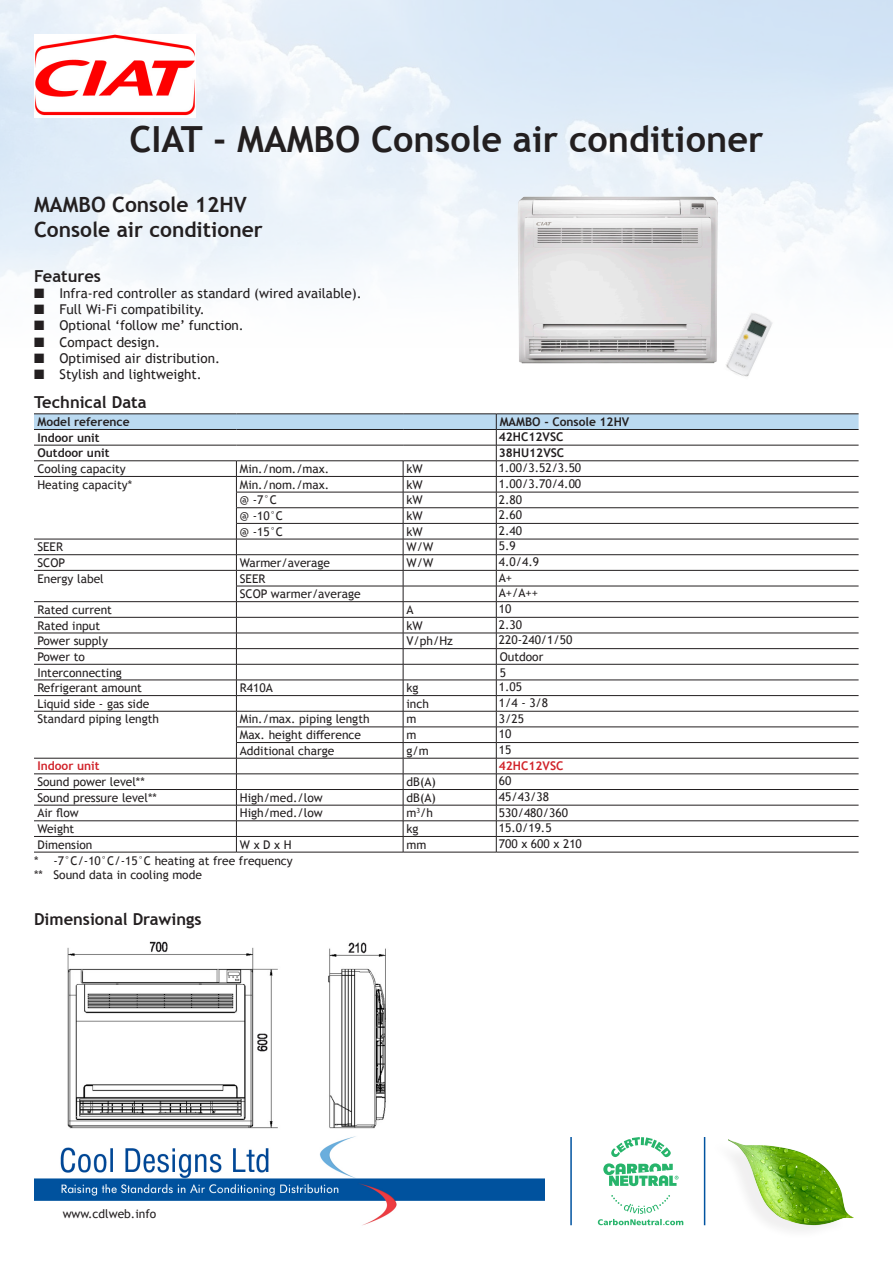
<style>
.page{position:relative;width:893px;height:1263px;background:#fff}
.page>*{position:absolute;margin:0;border:0;box-sizing:border-box;transform-origin:0 0}
.t1{font:700 36px "Trebuchet MS";color:#231f20}
.Unit_name_heading{font:700 21px "Trebuchet MS";color:#231f20}
.Section_heading{font:700 16.5px "Trebuchet MS";color:#231f20}
.Features_text{font:13.5px "Trebuchet MS";color:#231f20}
.Table_text{font:12px "Trebuchet MS";color:#231f20}
.Table_notes{font:12px "Trebuchet MS";color:#231f20}
.Table_headings{font:700 12px "Trebuchet MS";color:#231f20}
.Table_heading{font:700 12px "Trebuchet MS";color:#231f20}
.Table_red_heading{font:700 12px "Trebuchet MS";color:#d1232a}
.Table_text-2{font:700 12px "Trebuchet MS";color:#231f20}
</style>
<div class="page">
<img style="left:34px;top:1136px;width:510px;height:90px">
<svg style="left:603px;top:1137px;width:75px;height:49px"></svg>
<svg style="left:598px;top:1195px;width:85px;height:30px"></svg>
<hr style="left:570px;top:1137px;width:2px;height:88px;background:#0153a0">
<hr style="left:704px;top:1137px;width:1px;height:88px;background:#0153a0">
<img style="left:729px;top:1139px;width:125px;height:90px">
<img style="left:34px;top:34px;width:161px;height:83px">
<svg style="left:34px;top:414px;width:825px;height:438px"></svg>
<hr style="left:34px;top:852px;width:202px;height:1px;background:#231f20">
<hr style="left:236px;top:852px;width:167px;height:1px;background:#231f20">
<hr style="left:403px;top:852px;width:93px;height:1px;background:#231f20">
<hr style="left:496px;top:852px;width:363px;height:1px;background:#231f20">
<img style="left:724px;top:310px;width:50px;height:67px">
<img style="left:518px;top:196px;width:199px;height:168px">
<img style="left:67px;top:941px;width:319px;height:188px">
<h1 class="t1" style="left:129px;top:117px;width:635px">CIAT - MAMBO Console air conditioner</h1>
<p class="Unit_name_heading" style="left:34px;top:191px;width:214px">MAMBO Console 12HV</p>
<p class="Unit_name_heading" style="left:34px;top:216px;width:230px">Console air conditioner</p>
<p class="Section_heading" style="left:34px;top:266px;width:69px">Features</p>
<p class="Features_text" style="left:34px;top:285px;width:329px">■ Infra-red controller as standard (wired available).</p>
<p class="Features_text" style="left:34px;top:301px;width:172px">■ Full Wi-Fi compatibility.</p>
<p class="Features_text" style="left:34px;top:317px;width:211px">■ Optional ‘follow me’ function.</p>
<p class="Features_text" style="left:34px;top:333px;width:128px">■ Compact design.</p>
<p class="Features_text" style="left:34px;top:350px;width:187px">■ Optimised air distribution.</p>
<p class="Features_text" style="left:34px;top:366px;width:169px">■ Stylish and lightweight.</p>
<p class="Section_heading" style="left:34px;top:391px;width:114px">Technical Data</p>
<p class="Table_headings" style="left:37px;top:414px;width:94px">Model reference</p>
<p class="Table_headings" style="left:500px;top:414px;width:131px">MAMBO - Console 12HV</p>
<p class="Table_heading" style="left:37px;top:430px;width:64px">Indoor unit</p>
<p class="Table_text-2" style="left:499px;top:429px;width:66px">42HC12VSC</p>
<p class="Table_heading" style="left:37px;top:446px;width:74px">Outdoor unit</p>
<p class="Table_text-2" style="left:499px;top:445px;width:67px">38HU12VSC</p>
<p class="Table_text" style="left:37px;top:461px;width:90px">Cooling capacity</p>
<p class="Table_text" style="left:240px;top:461px;width:91px">Min./nom./max.</p>
<p class="Table_text" style="left:406px;top:461px;width:18px">kW</p>
<p class="Table_text" style="left:499px;top:460px;width:84px">1.00/3.52/3.50</p>
<p class="Table_text" style="left:37px;top:477px;width:96px">Heating capacity*</p>
<p class="Table_text" style="left:240px;top:477px;width:91px">Min./nom./max.</p>
<p class="Table_text" style="left:406px;top:477px;width:18px">kW</p>
<p class="Table_text" style="left:499px;top:476px;width:84px">1.00/3.70/4.00</p>
<p class="Table_text" style="left:240px;top:492px;width:39px">@ -7°C</p>
<p class="Table_text" style="left:406px;top:492px;width:18px">kW</p>
<p class="Table_text" style="left:499px;top:492px;width:25px">2.80</p>
<p class="Table_text" style="left:240px;top:508px;width:45px">@ -10°C</p>
<p class="Table_text" style="left:406px;top:508px;width:18px">kW</p>
<p class="Table_text" style="left:499px;top:507px;width:25px">2.60</p>
<p class="Table_text" style="left:240px;top:524px;width:45px">@ -15°C</p>
<p class="Table_text" style="left:406px;top:524px;width:18px">kW</p>
<p class="Table_text" style="left:499px;top:523px;width:25px">2.40</p>
<p class="Table_text" style="left:37px;top:539px;width:27px">SEER</p>
<p class="Table_text" style="left:406px;top:539px;width:28px">W/W</p>
<p class="Table_text" style="left:499px;top:539px;width:18px">5.9</p>
<p class="Table_text" style="left:37px;top:555px;width:29px">SCOP</p>
<p class="Table_text" style="left:240px;top:555px;width:92px">Warmer/average</p>
<p class="Table_text" style="left:406px;top:555px;width:28px">W/W</p>
<p class="Table_text" style="left:499px;top:554px;width:42px">4.0/4.9</p>
<p class="Table_text" style="left:37px;top:571px;width:68px">Energy label</p>
<p class="Table_text" style="left:240px;top:571px;width:27px">SEER</p>
<p class="Table_text" style="left:499px;top:570px;width:15px">A+</p>
<p class="Table_text" style="left:240px;top:586px;width:122px">SCOP warmer/average</p>
<p class="Table_text" style="left:499px;top:586px;width:41px">A+/A++</p>
<p class="Table_text" style="left:37px;top:602px;width:76px">Rated current</p>
<p class="Table_text" style="left:406px;top:602px;width:9px">A</p>
<p class="Table_text" style="left:499px;top:601px;width:14px">10</p>
<p class="Table_text" style="left:37px;top:618px;width:64px">Rated input</p>
<p class="Table_text" style="left:406px;top:618px;width:18px">kW</p>
<p class="Table_text" style="left:499px;top:617px;width:25px">2.30</p>
<p class="Table_text" style="left:37px;top:633px;width:72px">Power supply</p>
<p class="Table_text" style="left:406px;top:633px;width:48px">V/ph/Hz</p>
<p class="Table_text" style="left:499px;top:632px;width:75px">220-240/1/50</p>
<p class="Table_text" style="left:37px;top:649px;width:49px">Power to</p>
<p class="Table_text" style="left:500px;top:649px;width:45px">Outdoor</p>
<p class="Table_text" style="left:37px;top:665px;width:86px">Interconnecting</p>
<p class="Table_text" style="left:500px;top:665px;width:8px">5</p>
<p class="Table_text" style="left:37px;top:680px;width:106px">Refrigerant amount</p>
<p class="Table_text" style="left:240px;top:680px;width:34px">R410A</p>
<p class="Table_text" style="left:406px;top:680px;width:14px">kg</p>
<p class="Table_text" style="left:499px;top:679px;width:25px">1.05</p>
<p class="Table_text" style="left:37px;top:696px;width:113px">Liquid side - gas side</p>
<p class="Table_text" style="left:406px;top:696px;width:24px">inch</p>
<p class="Table_text" style="left:499px;top:695px;width:51px">1/4 - 3/8</p>
<p class="Table_text" style="left:37px;top:712px;width:123px">Standard piping length</p>
<p class="Table_text" style="left:240px;top:712px;width:131px">Min./max. piping length</p>
<p class="Table_text" style="left:406px;top:712px;width:11px">m</p>
<p class="Table_text" style="left:499px;top:711px;width:27px">3/25</p>
<p class="Table_text" style="left:240px;top:727px;width:123px">Max. height difference</p>
<p class="Table_text" style="left:406px;top:727px;width:11px">m</p>
<p class="Table_text" style="left:499px;top:726px;width:14px">10</p>
<p class="Table_text" style="left:240px;top:743px;width:96px">Additional charge</p>
<p class="Table_text" style="left:406px;top:743px;width:24px">g/m</p>
<p class="Table_text" style="left:499px;top:742px;width:14px">15</p>
<p class="Table_red_heading" style="left:37px;top:759px;width:64px">Indoor unit</p>
<p class="Table_red_heading" style="left:499px;top:758px;width:66px">42HC12VSC</p>
<p class="Table_text" style="left:37px;top:774px;width:109px">Sound power level**</p>
<p class="Table_text" style="left:406px;top:774px;width:31px">dB(A)</p>
<p class="Table_text" style="left:499px;top:773px;width:14px">60</p>
<p class="Table_text" style="left:37px;top:790px;width:121px">Sound pressure level**</p>
<p class="Table_text" style="left:240px;top:790px;width:84px">High/med./low</p>
<p class="Table_text" style="left:406px;top:790px;width:31px">dB(A)</p>
<p class="Table_text" style="left:499px;top:789px;width:52px">45/43/38</p>
<p class="Table_text" style="left:37px;top:805px;width:43px">Air flow</p>
<p class="Table_text" style="left:240px;top:805px;width:84px">High/med./low</p>
<p class="Table_text" style="left:406px;top:805px;width:28px">m<sup>3</sup>/h</p>
<p class="Table_text" style="left:499px;top:805px;width:71px">530/480/360</p>
<p class="Table_text" style="left:37px;top:821px;width:38px">Weight</p>
<p class="Table_text" style="left:406px;top:821px;width:14px">kg</p>
<p class="Table_text" style="left:499px;top:820px;width:54px">15.0/19.5</p>
<p class="Table_text" style="left:37px;top:837px;width:57px">Dimension</p>
<p class="Table_text" style="left:240px;top:837px;width:53px">W x D x H</p>
<p class="Table_text" style="left:406px;top:837px;width:21px">mm</p>
<p class="Table_text" style="left:499px;top:836px;width:85px">700 x 600 x 210</p>
<p class="Table_notes" style="left:34px;top:853px;width:260px">* -7°C/-10°C/-15°C heating at free frequency</p>
<p class="Table_notes" style="left:34px;top:867px;width:169px">** Sound data in cooling mode</p>
<p class="Section_heading" style="left:34px;top:909px;width:169px">Dimensional Drawings</p>
<p class="Table_notes" style="left:63px;top:1206px;width:95px">www.cdlweb.info</p>
</div>
